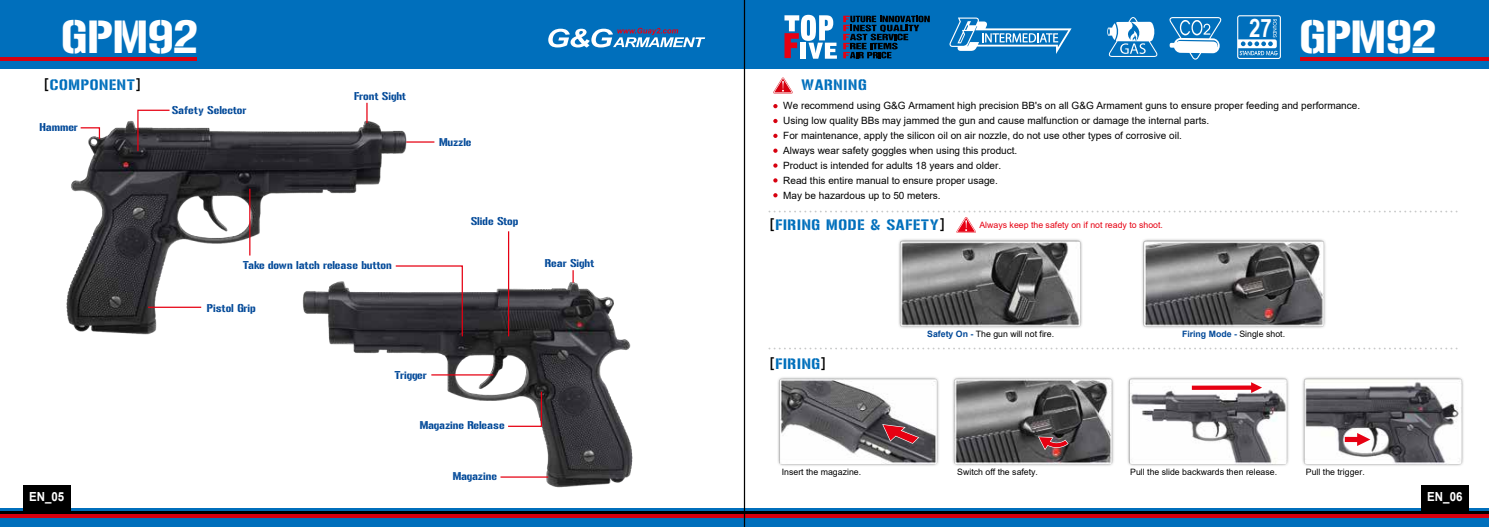
<style>
.page{position:relative;width:1489px;height:527px;background:#fff}
.page>*{position:absolute;margin:0;border:0;box-sizing:border-box;transform-origin:0 0}
.t1{font:45.88px "Gunplay";color:#fff}
.t2{font:700 25.38px "Arial Narrow";color:#fff}
.t3{font:15px "Gunplay";letter-spacing:.05em;color:#006fbc}
.t4{font:700 12.5px "Arial";color:#fff;scale:.92 1}
.t5{font:11.25px "Gunplay";color:#004898}
.t6{font:10px/15px "Arial";color:#000}
.t7{font:8.75px "Arial";color:#000}
.t8{font:8.75px "Arial";color:#e60012}
.t9{font:700 8.75px "Arial";color:#004898}
.s1{font-family:"DIN Pro";font-weight:500;color:#000}
.s2{font-weight:700;color:#004898}
.s3{font-weight:400;color:#000}
</style>
<div class="page">
<img style="left:0;top:0;width:1488px;height:526px">
<hr style="left:148px;top:306px;width:53px;height:1px;background:#e60012">
<svg style="left:406px;top:141px;width:28px;height:1px"></svg>
<svg style="left:572px;top:270px;width:1px;height:12px"></svg>
<hr style="left:508px;top:231px;width:1px;height:105px;background:#e60012">
<svg style="left:366px;top:103px;width:1px;height:20px"></svg>
<hr style="left:249px;top:188px;width:1px;height:67px;background:#e60012">
<svg style="left:507px;top:390px;width:35px;height:37px"></svg>
<hr style="left:500px;top:476px;width:48px;height:1px;background:#e60012">
<hr style="left:431px;top:374px;width:62px;height:1px;background:#e60012">
<svg style="left:79px;top:126px;width:22px;height:14px"></svg>
<svg style="left:137px;top:109px;width:34px;height:43px"></svg>
<svg style="left:1191px;top:382px;width:70px;height:10px"></svg>
<svg style="left:1036px;top:435px;width:33px;height:16px"></svg>
<svg style="left:1344px;top:432px;width:26px;height:13px"></svg>
<svg style="left:881px;top:423px;width:39px;height:21px"></svg>
<svg style="left:773px;top:104px;width:4px;height:4px"></svg>
<svg style="left:773px;top:119px;width:4px;height:4px"></svg>
<svg style="left:773px;top:134px;width:4px;height:4px"></svg>
<svg style="left:773px;top:148px;width:4px;height:5px"></svg>
<svg style="left:773px;top:163px;width:4px;height:4px"></svg>
<svg style="left:773px;top:178px;width:4px;height:4px"></svg>
<svg style="left:773px;top:193px;width:4px;height:4px"></svg>
<svg style="left:773px;top:77px;width:19px;height:16px"></svg>
<svg style="left:769px;top:210px;width:687px;height:23px"></svg>
<svg style="left:769px;top:347px;width:687px;height:2px"></svg>
<svg style="left:394px;top:264px;width:69px;height:73px"></svg>
<hr style="left:743px;top:0;width:2px;height:526px;background:#000">
<h2 class="t2" style="left:1248px;top:9px;width:24px">27</h2>
<h1 class="t1" style="left:61px;top:3px;width:139px">GPM92</h1>
<h1 class="t1" style="left:1299px;top:3px;width:139px">GPM92</h1>
<h3 class="t3" style="left:44px;top:74px;width:99px"><span class="s1">[</span>COMPONENT<span class="s1">]</span></h3>
<h3 class="t3" style="left:801px;top:74px;width:67px">WARNING</h3>
<p class="t6" style="left:783px;top:98px;width:578px">We recommend using G&amp;G Armament high precision BB's on all G&amp;G Armament guns to ensure proper feeding and performance.<br>Using low quality BBs may jammed the gun and cause malfunction or damage the internal parts.<br>For maintenance, apply the silicon oil on air nozzle, do not use other types of corrosive oil.<br>Always wear safety goggles when using this product.<br>Product is intended for adults 18 years and older.<br>Read this entire manual to ensure proper usage.<br>May be hazardous up to 50 meters.</p>
<h3 class="t3" style="left:769px;top:214px;width:177px"><span class="s1">[</span>FIRING MODE &amp; SAFETY<span class="s1">]</span></h3>
<p class="t5" style="left:354px;top:87px;width:54px">Front Sight</p>
<p class="t5" style="left:172px;top:102px;width:76px">Safety Selector</p>
<p class="t5" style="left:39px;top:118px;width:40px">Hammer</p>
<p class="t5" style="left:439px;top:134px;width:34px">Muzzle</p>
<p class="t5" style="left:471px;top:213px;width:49px">Slide Stop</p>
<p class="t8" style="left:979px;top:219px;width:185px">Always keep the safety on if not ready to shoot.</p>
<p class="t5" style="left:243px;top:256px;width:150px">Take down latch release button</p>
<p class="t5" style="left:207px;top:299px;width:50px">Pistol Grip</p>
<p class="t5" style="left:394px;top:366px;width:34px">Trigger</p>
<p class="t5" style="left:420px;top:416px;width:86px">Magazine Release</p>
<p class="t5" style="left:453px;top:468px;width:46px">Magazine</p>
<p class="t5" style="left:545px;top:254px;width:51px">Rear Sight</p>
<h3 class="t3" style="left:769px;top:352px;width:58px"><span class="s1">[</span>FIRING<span class="s1">]</span></h3>
<p class="t7" style="left:927px;top:327px;width:128px"><span class="s2">Safety On -</span> The gun will not fire.</p>
<p class="t9" style="left:1181px;top:327px;width:105px">Firing Mode - <span class="s3">Single shot.</span></p>
<p class="t7" style="left:781px;top:465px;width:81px">Insert the magazine.</p>
<p class="t7" style="left:957px;top:465px;width:82px">Switch off the safety.</p>
<p class="t7" style="left:1130px;top:465px;width:148px">Pull the slide backwards then release.</p>
<p class="t7" style="left:1305px;top:465px;width:60px">Pull the trigger.</p>
<p class="t4" style="left:29px;top:488px;width:40px">EN_05</p>
<p class="t4" style="left:1427px;top:488px;width:40px">EN_06</p>
</div>
